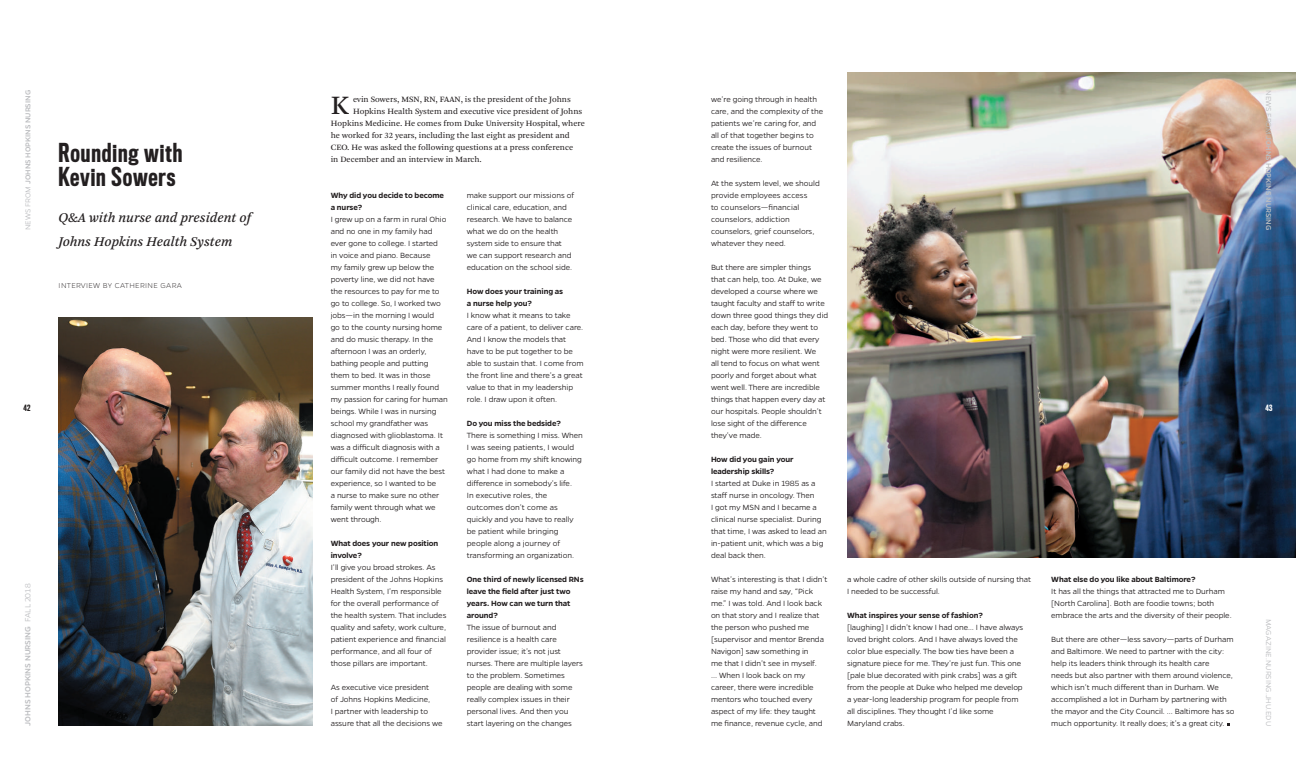
<style>
.page{position:relative;width:1296px;height:783px;background:#fff}
.page>*{position:absolute;margin:0;border:0;box-sizing:border-box;transform-origin:0 0}
.t1{font:27.9px "Arnhem Pro Blond";color:#231f20}
.t2{font:500 24px/24px "Titling Gothic FB Comp";letter-spacing:.04em;color:#231f20}
.t3{font:italic 14px/24px "Arnhem Pro";color:#231f20}
.t4{font:300 8.5px/12px "Gentona";letter-spacing:-.01em;color:#231f20}
.t5{font:600 8.5px/12px "Gentona";letter-spacing:-.01em;color:#231f20}
.t6{font:8.5px "Arnhem Pro Blond";color:#231f20}
.t7{font:500 8.5px "Gentona";color:#bcbdc0}
.t8{font:500 8px "Gentona";color:#bcbdc0}
.t9{font:300 8px "Gentona";color:#bcbdc0}
.t10{font:200 8px "Gentona";letter-spacing:.04em;color:#231f20}
.t11{font:500 8px "Titling Gothic FB Comp";color:#231f20}
.t12{font:500 8px "Titling Gothic FB Comp";color:#fff}
.s1{font-weight:300}
</style>
<div class="page">
<img style="left:847px;top:72px;width:449px;height:486px">
<img style="left:58px;top:318px;width:255px;height:408px">
<p class="t8" style="left:23px;top:230px;width:142px;rotate:-90deg"><span class="s1">NEWS FROM</span> JOHNS HOPKINS NURSING</p>
<h2 class="t2" style="left:58px;top:141px;width:125px">Rounding with<br>Kevin Sowers</h2>
<h3 class="t3" style="left:58px;top:206px;width:194px">Q&amp;A with nurse and president of<br>Johns Hopkins Health System</h3>
<p class="t10" style="left:59px;top:281px;width:125px">INTERVIEW BY CATHERINE GARA</p>
<p class="t11" style="left:23px;top:404px;width:9px">42</p>
<p class="t7" style="left:23px;top:726px;width:144px;rotate:-90deg">JOHNS HOPKINS NURSING <span class="s1">FALL 2018</span></p>
<h1 class="t1" style="left:331px;top:87px;width:20px">K</h1>
<p class="t6" style="left:353px;top:94px;width:219px">evin Sowers, MSN, RN, FAAN, is the president of the Johns</p>
<p class="t6" style="left:353px;top:106px;width:231px">Hopkins Health System and executive vice president of Johns</p>
<p class="t6" style="left:331px;top:118px;width:256px">Hopkins Medicine. He comes from Duke University Hospital, where</p>
<p class="t6" style="left:331px;top:130px;width:241px">he worked for 32 years, including the last eight as president and</p>
<p class="t6" style="left:331px;top:142px;width:244px">CEO. He was asked the following questions at a press conference</p>
<p class="t6" style="left:331px;top:154px;width:153px">in December and an interview in March.</p>
<p class="t5" style="left:331px;top:189px;width:115px">Why did you decide to become a nurse?</p>
<p class="t4" style="left:331px;top:213px;width:119px">I grew up on a farm in rural Ohio and no one in my family had ever gone to college. I started<br>in voice and piano. Because<br>my family grew up below the poverty line, we did not have the resources to pay for me to go to college. So, I worked two jobs—in the morning I would<br>go to the county nursing home and do music therapy. In the afternoon I was an orderly, bathing people and putting them to bed. It was in those summer months I really found my passion for caring for human beings. While I was in nursing school my grandfather was diagnosed with glioblastoma. It was a difficult diagnosis with a difficult outcome. I remember our family did not have the best experience, so I wanted to be<br>a nurse to make sure no other family went through what we went through.</p>
<p class="t5" style="left:331px;top:537px;width:109px">What does your new position involve?</p>
<p class="t4" style="left:331px;top:561px;width:117px">I’ll give you broad strokes. As president of the Johns Hopkins<br>Health System, I’m responsible for the overall performance of the health system. That includes quality and safety, work culture, patient experience and financial performance, and all four of those pillars are important.</p>
<p class="t4" style="left:331px;top:681px;width:113px">As executive vice president<br>of Johns Hopkins Medicine,<br>I partner with leadership to assure that all the decisions we</p>
<p class="t4" style="left:467px;top:189px;width:109px">make support our missions of clinical care, education, and research. We have to balance what we do on the health system side to ensure that we can support research and education on the school side.</p>
<p class="t5" style="left:467px;top:285px;width:98px">How does your training as a nurse help you?</p>
<p class="t4" style="left:467px;top:309px;width:118px">I know what it means to take care of a patient, to deliver care.<br>And I know the models that have to be put together to be able to sustain that. I come from the front line and there’s a great value to that in my leadership role. I draw upon it often.</p>
<p class="t5" style="left:467px;top:417px;width:96px">Do you miss the bedside?</p>
<p class="t4" style="left:467px;top:429px;width:117px">There is something I miss. When<br>I was seeing patients, I would go home from my shift knowing what I had done to make a difference in somebody’s life.<br>In executive roles, the outcomes don’t come as quickly and you have to really be patient while bringing people along a journey of transforming an organization.</p>
<p class="t5" style="left:467px;top:573px;width:118px">One third of newly licensed RNs leave the field after just two years. How can we turn that around?</p>
<p class="t4" style="left:467px;top:621px;width:118px">The issue of burnout and resilience is a health care provider issue; it’s not just nurses. There are multiple layers to the problem. Sometimes people are dealing with some really complex issues in their personal lives. And then you start layering on the changes</p>
<p class="t4" style="left:711px;top:93px;width:114px">we’re going through in health care, and the complexity of the patients we’re caring for, and all of that together begins to create the issues of burnout and resilience.</p>
<p class="t4" style="left:711px;top:177px;width:110px">At the system level, we should provide employees access<br>to counselors—financial counselors, addiction counselors, grief counselors, whatever they need.</p>
<p class="t4" style="left:711px;top:261px;width:119px">But there are simpler things<br>that can help, too. At Duke, we developed a course where we taught faculty and staff to write down three good things they did each day, before they went to bed. Those who did that every night were more resilient. We<br>all tend to focus on what went poorly and forget about what went well. There are incredible things that happen every day at our hospitals. People shouldn’t lose sight of the difference they’ve made.</p>
<p class="t5" style="left:711px;top:453px;width:84px">How did you gain your leadership skills?</p>
<p class="t4" style="left:711px;top:477px;width:117px">I started at Duke in 1985 as a staff nurse in oncology. Then<br>I got my MSN and I became a clinical nurse specialist. During that time, I was asked to lead an in-patient unit, which was a big deal back then.</p>
<p class="t4" style="left:711px;top:573px;width:118px">What’s interesting is that I didn’t raise my hand and say, “Pick me.” I was told. And I look back on that story and I realize that the person who pushed me [supervisor and mentor Brenda<br>Navigon] saw something in<br>me that I didn’t see in myself.<br>... When I look back on my career, there were incredible mentors who touched every aspect of my life: they taught me finance, revenue cycle, and</p>
<p class="t4" style="left:847px;top:573px;width:186px">a whole cadre of other skills outside of nursing that<br>I needed to be successful.</p>
<p class="t5" style="left:847px;top:609px;width:137px">What inspires your sense of fashion?</p>
<p class="t4" style="left:847px;top:621px;width:178px">[laughing] I didn’t know I had one… I have always loved bright colors. And I have always loved the color blue especially. The bow ties have been a signature piece for me. They’re just fun. This one [pale blue decorated with pink crabs] was a gift from the people at Duke who helped me develop a year-long leadership program for people from all disciplines. They thought I’d like some Maryland crabs.</p>
<p class="t5" style="left:1051px;top:573px;width:146px">What else do you like about Baltimore?</p>
<p class="t4" style="left:1051px;top:585px;width:182px">It has all the things that attracted me to Durham [North Carolina]. Both are foodie towns; both embrace the arts and the diversity of their people.</p>
<p class="t4" style="left:1051px;top:633px;width:185px">But there are other—less savory—parts of Durham and Baltimore. We need to partner with the city: help its leaders think through its health care<br>needs but also partner with them around violence, which isn’t much different than in Durham. We accomplished a lot in Durham by partnering with the mayor and the City Council. ... Baltimore has so much opportunity. It really does; it’s a great city.</p>
<p class="t8" style="left:1273px;top:90px;width:142px;rotate:90deg"><span class="s1">NEWS FROM</span> JOHNS HOPKINS NURSING</p>
<p class="t12" style="left:1265px;top:404px;width:9px">43</p>
<p class="t9" style="left:1273px;top:619px;width:109px;rotate:90deg">MAGAZINE.NURSING.JHU.EDU</p>
</div>
